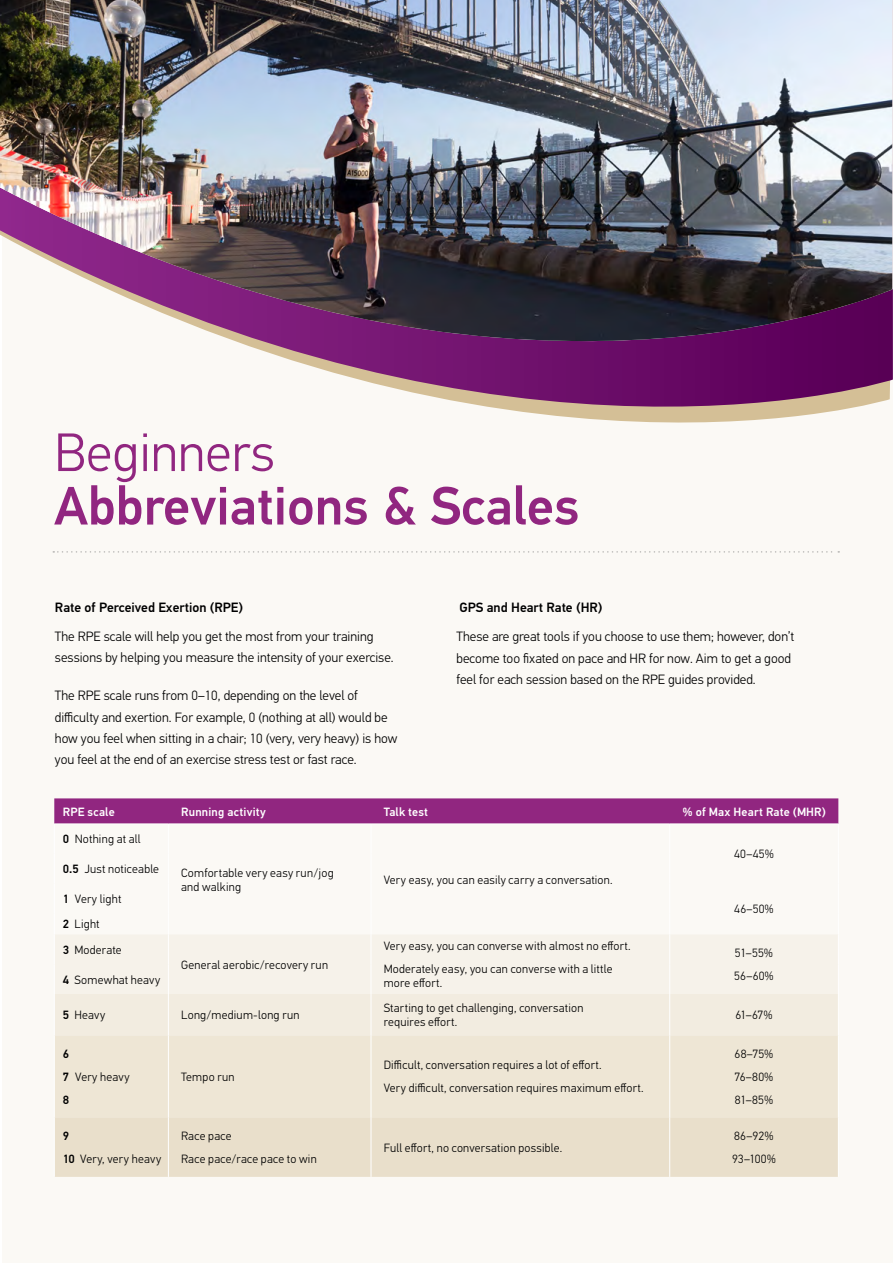
<style>
.page{position:relative;width:893px;height:1263px;background:#fff}
.page>*{position:absolute;margin:0;border:0;box-sizing:border-box;transform-origin:0 0}
.t1{font:500 54px "PF Din Text Pro";color:#912680}
.t2{font:300 54px "PF Din Text Pro";color:#912680}
.t3{font:300 13.5px/21px "PF Din Text Pro";color:#000}
.t4{font:500 13.5px "PF Din Text Pro";color:#000}
.t5{font:300 12px/23px "PF Din Text Pro";letter-spacing:.02em;color:#000}
.t6{font:500 12px "PF Din Text Pro";letter-spacing:.02em;color:#fff}
.s1{font-weight:500}
</style>
<div class="page">
<div style="left:2px;top:0;width:891px;height:1263px;background:#fbf9f5"></div>
<svg style="left:241px;top:0;width:652px;height:423px"></svg>
<img style="left:0;top:0;width:892px;height:343px">
<svg style="left:53px;top:551px;width:786px;height:2px"></svg>
<svg style="left:54px;top:798px;width:784px;height:26px;background:#952e84"></svg>
<div style="left:55px;top:935px;width:782px;height:59px;background:#f6f2ea"></div>
<div style="left:55px;top:994px;width:783px;height:41px;background:#f2ece0"></div>
<div style="left:55px;top:1035px;width:783px;height:82px;background:#eee6d5"></div>
<div style="left:55px;top:1117px;width:783px;height:60px;background:#e9dfcb"></div>
<hr style="left:54px;top:824px;width:114px;height:1px;background:#fff">
<hr style="left:54px;top:824px;width:1px;height:30px;background:#fff">
<hr style="left:168px;top:824px;width:203px;height:1px;background:#fff">
<hr style="left:168px;top:824px;width:1px;height:30px;background:#fff">
<hr style="left:371px;top:824px;width:299px;height:1px;background:#fff">
<hr style="left:371px;top:824px;width:1px;height:30px;background:#fff">
<hr style="left:670px;top:824px;width:168px;height:1px;background:#fff">
<hr style="left:669px;top:824px;width:1px;height:30px;background:#fff">
<hr style="left:838px;top:824px;width:1px;height:30px;background:#fff">
<hr style="left:54px;top:883px;width:1px;height:30px;background:#fff">
<hr style="left:168px;top:883px;width:1px;height:30px;background:#fff">
<hr style="left:371px;top:883px;width:1px;height:30px;background:#fff">
<hr style="left:669px;top:883px;width:1px;height:30px;background:#fff">
<hr style="left:838px;top:883px;width:1px;height:30px;background:#fff">
<hr style="left:54px;top:934px;width:1px;height:30px;background:#fff">
<hr style="left:168px;top:934px;width:1px;height:30px;background:#fff">
<hr style="left:371px;top:934px;width:1px;height:30px;background:#fff">
<hr style="left:669px;top:934px;width:1px;height:30px;background:#fff">
<hr style="left:838px;top:934px;width:1px;height:30px;background:#fff">
<hr style="left:54px;top:964px;width:1px;height:30px;background:#fff">
<hr style="left:168px;top:964px;width:1px;height:30px;background:#fff">
<hr style="left:371px;top:964px;width:1px;height:30px;background:#fff">
<hr style="left:669px;top:964px;width:1px;height:30px;background:#fff">
<hr style="left:838px;top:964px;width:1px;height:30px;background:#fff">
<hr style="left:54px;top:994px;width:1px;height:41px;background:#fff">
<hr style="left:168px;top:994px;width:1px;height:41px;background:#fff">
<hr style="left:371px;top:994px;width:1px;height:41px;background:#fff">
<hr style="left:669px;top:994px;width:1px;height:41px;background:#fff">
<hr style="left:838px;top:994px;width:1px;height:41px;background:#fff">
<hr style="left:54px;top:1035px;width:1px;height:82px;background:#fff">
<hr style="left:168px;top:1035px;width:1px;height:82px;background:#fff">
<hr style="left:371px;top:1035px;width:1px;height:82px;background:#fff">
<hr style="left:669px;top:1035px;width:1px;height:82px;background:#fff">
<hr style="left:838px;top:1035px;width:1px;height:82px;background:#fff">
<hr style="left:54px;top:1117px;width:1px;height:60px;background:#fff">
<hr style="left:168px;top:1117px;width:1px;height:60px;background:#fff">
<hr style="left:371px;top:1117px;width:1px;height:60px;background:#fff">
<hr style="left:669px;top:1117px;width:1px;height:60px;background:#fff">
<hr style="left:838px;top:1117px;width:1px;height:60px;background:#fff">
<h1 class="t2" style="left:54px;top:422px;width:222px">Beginners</h1>
<h1 class="t1" style="left:54px;top:474px;width:527px">Abbreviations &amp; Scales</h1>
<p class="t4" style="left:55px;top:599px;width:189px">Rate of Perceived Exertion (RPE)</p>
<p class="t3" style="left:55px;top:626px;width:340px">The RPE scale will help you get the most from your training sessions by helping you measure the intensity of your exercise.</p>
<p class="t3" style="left:55px;top:685px;width:344px">The RPE scale runs from 0–10, depending on the level of difficulty and exertion. For example, 0 (nothing at all) would be how you feel when sitting in a chair; 10 (very, very heavy) is how you feel at the end of an exercise stress test or fast race.</p>
<p class="t4" style="left:459px;top:599px;width:144px">GPS and Heart Rate (HR)</p>
<p class="t3" style="left:456px;top:626px;width:339px">These are great tools if you choose to use them; however, don’t become too fixated on pace and HR for now. Aim to get a good feel for each session based on the RPE guides provided.</p>
<p class="t6" style="left:63px;top:804px;width:53px">RPE scale</p>
<p class="t6" style="left:181px;top:804px;width:86px">Running activity</p>
<p class="t6" style="left:384px;top:804px;width:46px">Talk test</p>
<p class="t6" style="left:682px;top:804px;width:145px">% of Max Heart Rate (MHR)</p>
<p class="t5" style="left:63px;top:828px;width:79px"><span class="s1">0</span> Nothing at all</p>
<p class="t5" style="left:181px;top:865px;width:154px;line-height:14.4px">Comfortable very easy run/jog and walking</p>
<p class="t5" style="left:384px;top:868px;width:230px">Very easy, you can easily carry a conversation.</p>
<p class="t5" style="left:734px;top:843px;width:41px">40–45%</p>
<p class="t5" style="left:63px;top:858px;width:98px"><span class="s1">0.5</span> Just noticeable</p>
<p class="t5" style="left:63px;top:887px;width:60px"><span class="s1">1</span> Very light</p>
<p class="t5" style="left:734px;top:898px;width:41px">46–50%</p>
<p class="t5" style="left:63px;top:912px;width:60px;line-height:25.5px"><span class="s1">2</span> Light<br><span class="s1">3</span> Moderate</p>
<p class="t5" style="left:384px;top:935px;width:248px">Very easy, you can converse with almost no effort.<br>Moderately easy, you can converse with a little</p>
<p class="t5" style="left:384px;top:972px;width:60px">more effort.</p>
<p class="t5" style="left:735px;top:942px;width:40px">51–55%</p>
<p class="t5" style="left:181px;top:953px;width:148px">General aerobic/recovery run</p>
<p class="t5" style="left:63px;top:968px;width:99px"><span class="s1">4</span> Somewhat heavy</p>
<p class="t5" style="left:734px;top:965px;width:41px">56–60%</p>
<p class="t5" style="left:63px;top:1004px;width:44px"><span class="s1">5</span> Heavy</p>
<p class="t5" style="left:181px;top:1004px;width:120px">Long/medium-long run</p>
<p class="t5" style="left:384px;top:1001px;width:201px;line-height:14.4px">Starting to get challenging, conversation requires effort.</p>
<p class="t5" style="left:735px;top:1004px;width:39px">61–67%</p>
<p class="t5" style="left:63px;top:1042px;width:68px"><span class="s1">6<br>7</span> Very heavy<br><span class="s1">8</span></p>
<p class="t5" style="left:181px;top:1065px;width:55px">Tempo run</p>
<p class="t5" style="left:384px;top:1054px;width:261px">Difficult, conversation requires a lot of effort.<br>Very difficult, conversation requires maximum effort.</p>
<p class="t5" style="left:734px;top:1042px;width:40px;text-align:justify">68–75% 76–80% 81–85%</p>
<p class="t5" style="left:63px;top:1125px;width:100px"><span class="s1">9<br>10</span> Very, very heavy</p>
<p class="t5" style="left:181px;top:1125px;width:137px">Race pace<br>Race pace/race pace to win</p>
<p class="t5" style="left:384px;top:1136px;width:180px">Full effort, no conversation possible.</p>
<p class="t5" style="left:732px;top:1125px;width:46px">86–92%<br>93–100%</p>
</div>
